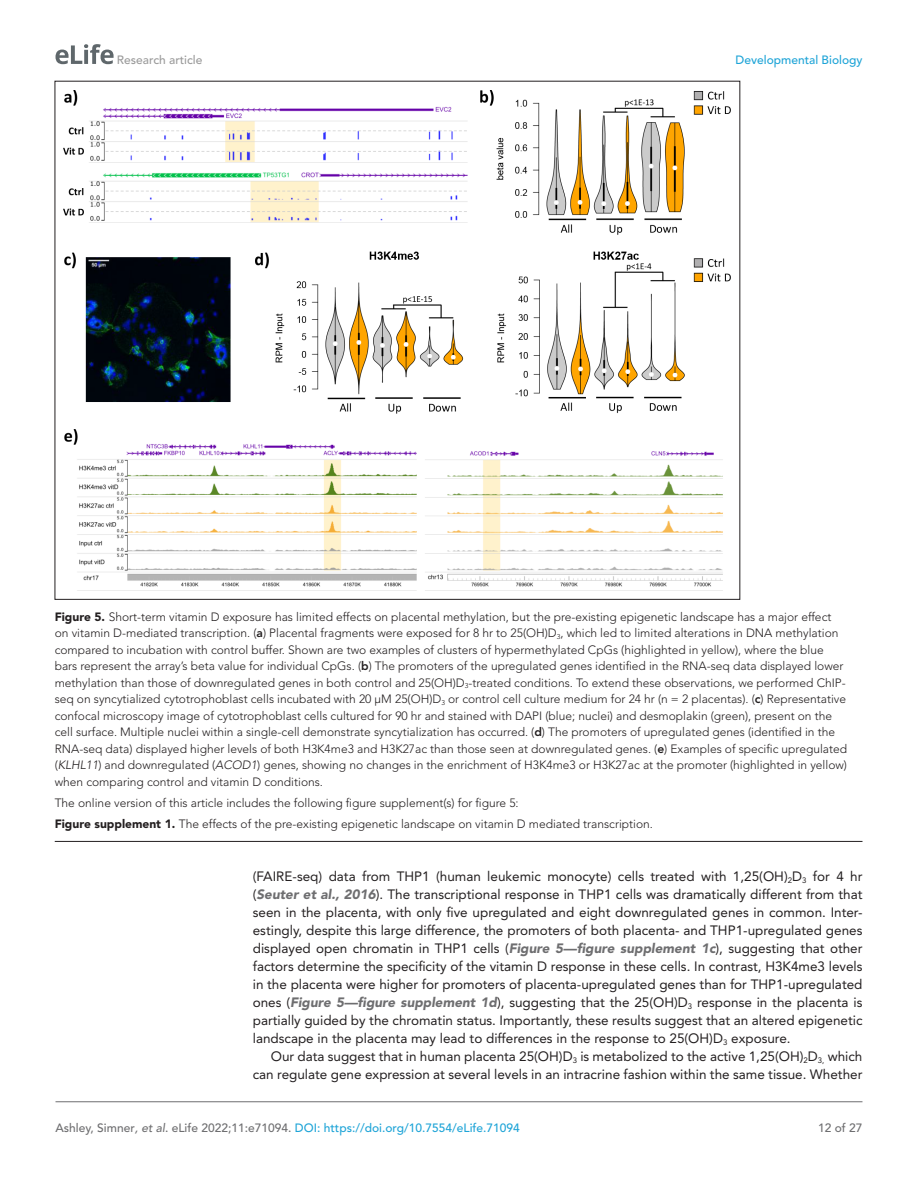
<style>
.page{position:relative;width:918px;height:1188px;background:#fff}
.page>*{position:absolute;margin:0;border:0;box-sizing:border-box;transform-origin:0 0}
.t1{font:13.5px/18px "Avenir LT Std";color:#231f20;text-align:justify}
.t2{font:300 12px/16.5px "Avenir LT Std";color:#231f20}
.t3{font:500 12px "Avenir LT Std";color:#1ea4d7}
.t4{font:500 12px "Avenir LT Std";color:#9a9a9a}
.t5{font:500 12px "Avenir LT Std";color:#6e6e70}
.s1{font-weight:900}
.s2{font-weight:800}
.s3{font-style:italic}
.s4{font-weight:900;font-style:italic;color:#6e6e70}
.s5{color:#6e6e70}
.s6{font-style:italic;color:#6e6e70}
</style>
<div class="page">
<svg style="left:56px;top:44px;width:58px;height:20px"></svg>
<hr style="left:56px;top:1101px;width:806px;height:1px;background:#6e6e70">
<hr style="left:55px;top:841px;width:807px;height:1px;background:#231f20">
<img style="left:64px;top:90px;width:667px;height:497px">
<p class="t4" style="left:117px;top:53px;width:87px">Research article</p>
<p class="t3" style="left:736px;top:53px;width:128px">Developmental Biology</p>
<p class="t2" style="left:55px;top:608px;width:794px"><span class="s1">Figure 5.</span> Short-term vitamin D exposure has limited effects on placental methylation, but the pre-existing epigenetic landscape has a major effect on vitamin D-mediated transcription. (<span class="s2">a</span>) Placental fragments were exposed for 8 hr to 25(OH)D<sub>3</sub>, which led to limited alterations in DNA methylation compared to incubation with control buffer. Shown are two examples of clusters of hypermethylated CpGs (highlighted in yellow), where the blue bars represent the array’s beta value for individual CpGs. (<span class="s2">b</span>) The promoters of the upregulated genes identified in the RNA-seq data displayed lower methylation than those of downregulated genes in both control and 25(OH)D<sub>3</sub>-treated conditions. To extend these observations, we performed ChIP&shy;seq on syncytialized cytotrophoblast cells incubated with 20 μM 25(OH)D<sub>3</sub> or control cell culture medium for 24 hr (n = 2 placentas). (<span class="s2">c</span>) Representative confocal microscopy image of cytotrophoblast cells cultured for 90 hr and stained with DAPI (blue; nuclei) and desmoplakin (green), present on the cell surface. Multiple nuclei within a single-cell demonstrate syncytialization has occurred. (<span class="s2">d</span>) The promoters of upregulated genes (identified in the RNA-seq data) displayed higher levels of both H3K4me3 and H3K27ac than those seen at downregulated genes. (<span class="s2">e</span>) Examples of specific upregulated (<span class="s3">KLHL11</span>) and downregulated (<span class="s3">ACOD1</span>) genes, showing no changes in the enrichment of H3K4me3 or H3K27ac at the promoter (highlighted in yellow) when comparing control and vitamin D conditions.</p>
<p class="t2" style="left:55px;top:792px;width:600px;line-height:21px">The online version of this article includes the following figure supplement(s) for figure 5:<br><span class="s1">Figure supplement 1.</span> The effects of the pre-existing epigenetic landscape on vitamin D mediated transcription.</p>
<p class="t1" style="left:253px;top:868px;width:611px">(FAIRE-seq) data from THP1 (human leukemic monocyte) cells treated with 1,25(OH)<sub>2</sub>D<sub>3</sub> for 4 hr (<span class="s4">Seuter et al., 2016</span>). The transcriptional response in THP1 cells was dramatically different from that seen in the placenta, with only five upregulated and eight downregulated genes in common. Inter&shy;estingly, despite this large difference, the promoters of both placenta- and THP1-upregulated genes displayed open chromatin in THP1 cells (<span class="s4">Figure 5—figure supplement 1c</span>), suggesting that other factors determine the specificity of the vitamin D response in these cells. In contrast, H3K4me3 levels in the placenta were higher for promoters of placenta-upregulated genes than for THP1-upregulated ones (<span class="s4">Figure 5—figure supplement 1d</span>), suggesting that the 25(OH)D<sub>3</sub> response in the placenta is partially guided by the chromatin status. Importantly, these results suggest that an altered epigenetic landscape in the placenta may lead to differences in the response to 25(OH)D<sub>3</sub> exposure.</p>
<p class="t1" style="left:253px;top:1048px;width:611px;text-align:right">Our data suggest that in human placenta 25(OH)D<sub>3</sub> is metabolized to the active 1,25(OH)<sub>2</sub>D<sub>3,</sub> which can regulate gene expression at several levels in an intracrine fashion within the same tissue. Whether</p>
<p class="t3" style="left:56px;top:1121px;width:466px"><span class="s5">Ashley, Simner</span><span class="s6">, et al</span><span class="s5">. eLife 2022;11:e71094.</span> DOI: https://doi.org/10.7554/eLife.71094</p>
<p class="t5" style="left:818px;top:1121px;width:46px">12 of 27</p>
</div>
